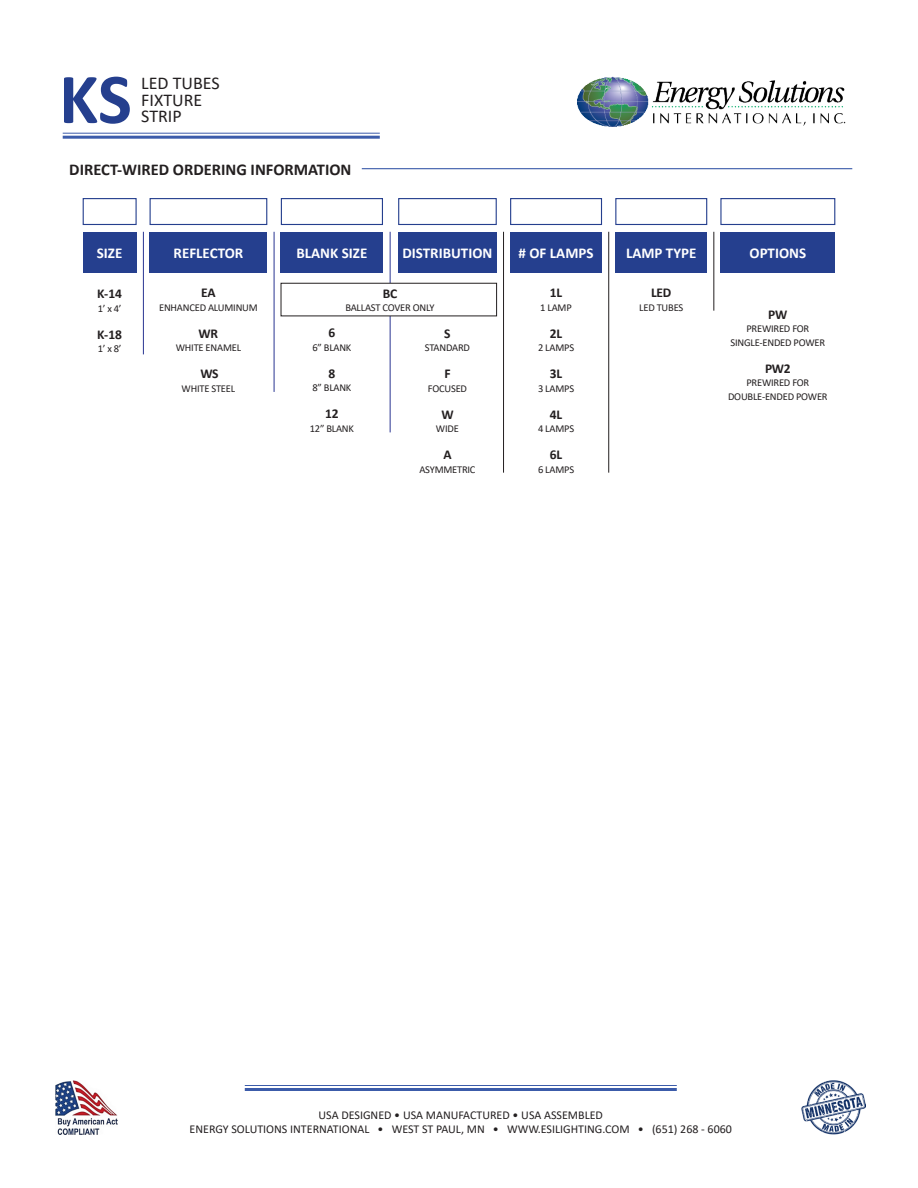
<style>
.page{position:relative;width:918px;height:1188px;background:#fff}
.page>*{position:absolute;margin:0;border:0;box-sizing:border-box;transform-origin:0 0}
.t1{font:700 72px "Calibri";color:#253f8e}
.t2{font:18px "Calibri";color:#231f20}
.t3{font:700 16.5px "Calibri";color:#231f20}
.t4{font:700 15px "Calibri";color:#fff}
.t5{font:700 13.5px "Calibri";letter-spacing:-.02em;color:#231f20}
.t6{font:12px "Calibri";color:#231f20}
.t7{font:10.5px "Calibri";letter-spacing:-.02em;color:#231f20}
</style>
<div class="page">
<hr style="left:390px;top:232px;width:1px;height:200px;background:#293592">
<div style="left:281px;top:283px;width:216px;height:33px;background:#fff"></div>
<div style="left:281px;top:283px;width:216px;height:33px;border:1px solid #231f20"></div>
<img style="left:56px;top:1081px;width:62px;height:54px">
<img style="left:801px;top:1081px;width:65px;height:54px">
<img style="left:577px;top:76px;width:269px;height:51px">
<hr style="left:245px;top:1085px;width:432px;height:1px;background:#3c5caa">
<hr style="left:245px;top:1088px;width:432px;height:3px;background:#3c5caa">
<hr style="left:362px;top:168px;width:490px;height:1px;background:#3c5caa">
<hr style="left:63px;top:133px;width:317px;height:1px;background:#3c5caa">
<hr style="left:63px;top:136px;width:317px;height:3px;background:#3c5caa">
<div style="left:83px;top:232px;width:54px;height:40px;background:#253f8e"></div>
<div style="left:281px;top:232px;width:102px;height:40px;background:#253f8e"></div>
<div style="left:398px;top:232px;width:99px;height:40px;background:#253f8e"></div>
<div style="left:510px;top:232px;width:92px;height:40px;background:#253f8e"></div>
<hr style="left:143px;top:232px;width:1px;height:122px;background:#293592">
<hr style="left:503px;top:232px;width:1px;height:241px;background:#231f20">
<div style="left:83px;top:198px;width:54px;height:27px;border:1px solid #253f8e"></div>
<div style="left:281px;top:198px;width:102px;height:27px;border:1px solid #253f8e"></div>
<div style="left:398px;top:198px;width:99px;height:27px;border:1px solid #253f8e"></div>
<div style="left:510px;top:198px;width:92px;height:27px;border:1px solid #253f8e"></div>
<div style="left:150px;top:232px;width:117px;height:40px;background:#253f8e"></div>
<div style="left:150px;top:198px;width:117px;height:27px;border:1px solid #253f8e"></div>
<hr style="left:274px;top:232px;width:1px;height:160px;background:#293592">
<div style="left:615px;top:232px;width:92px;height:40px;background:#253f8e"></div>
<hr style="left:608px;top:232px;width:1px;height:241px;background:#231f20">
<div style="left:615px;top:198px;width:92px;height:27px;border:1px solid #253f8e"></div>
<div style="left:720px;top:232px;width:115px;height:40px;background:#253f8e"></div>
<hr style="left:714px;top:232px;width:1px;height:79px;background:#231f20">
<div style="left:720px;top:198px;width:115px;height:27px;border:1px solid #253f8e"></div>
<p class="t1" style="left:59px;top:48px;width:74px">KS</p>
<p class="t2" style="left:141px;top:71px;width:80px">LED TUBES</p>
<p class="t2" style="left:141px;top:87px;width:63px">FIXTURE</p>
<p class="t2" style="left:141px;top:104px;width:42px">STRIP</p>
<p class="t3" style="left:69px;top:157px;width:284px">DIRECT-WIRED ORDERING INFORMATION</p>
<p class="t4" style="left:97px;top:242px;width:27px">SIZE</p>
<p class="t5" style="left:97px;top:284px;width:26px">K-14</p>
<p class="t7" style="left:98px;top:301px;width:25px">1’ x 4’</p>
<p class="t5" style="left:97px;top:325px;width:26px">K-18</p>
<p class="t7" style="left:98px;top:341px;width:25px">1’ x 8’</p>
<p class="t4" style="left:174px;top:242px;width:71px">REFLECTOR</p>
<p class="t5" style="left:201px;top:283px;width:16px">EA</p>
<p class="t7" style="left:159px;top:300px;width:100px">ENHANCED ALUMINUM</p>
<p class="t5" style="left:199px;top:324px;width:21px">WR</p>
<p class="t7" style="left:176px;top:341px;width:67px">WHITE ENAMEL</p>
<p class="t5" style="left:200px;top:364px;width:20px">WS</p>
<p class="t7" style="left:182px;top:381px;width:55px">WHITE STEEL</p>
<p class="t4" style="left:296px;top:242px;width:72px">BLANK SIZE</p>
<p class="t4" style="left:403px;top:242px;width:91px">DISTRIBUTION</p>
<p class="t5" style="left:383px;top:284px;width:16px">BC</p>
<p class="t7" style="left:345px;top:300px;width:91px">BALLAST COVER ONLY</p>
<p class="t5" style="left:328px;top:323px;width:8px">6</p>
<p class="t7" style="left:312px;top:340px;width:41px">6” BLANK</p>
<p class="t5" style="left:328px;top:364px;width:8px">8</p>
<p class="t7" style="left:312px;top:380px;width:41px">8” BLANK</p>
<p class="t5" style="left:325px;top:404px;width:15px">12</p>
<p class="t7" style="left:310px;top:421px;width:46px">12” BLANK</p>
<p class="t5" style="left:444px;top:324px;width:8px">S</p>
<p class="t7" style="left:425px;top:340px;width:46px">STANDARD</p>
<p class="t5" style="left:444px;top:364px;width:8px">F</p>
<p class="t7" style="left:428px;top:381px;width:41px">FOCUSED</p>
<p class="t5" style="left:441px;top:405px;width:14px">W</p>
<p class="t7" style="left:436px;top:421px;width:24px">WIDE</p>
<p class="t5" style="left:443px;top:445px;width:10px">A</p>
<p class="t7" style="left:419px;top:462px;width:58px">ASYMMETRIC</p>
<p class="t4" style="left:519px;top:242px;width:76px"># OF LAMPS</p>
<p class="t5" style="left:550px;top:283px;width:14px">1L</p>
<p class="t7" style="left:540px;top:300px;width:33px">1 LAMP</p>
<p class="t5" style="left:550px;top:324px;width:14px">2L</p>
<p class="t7" style="left:538px;top:340px;width:38px">2 LAMPS</p>
<p class="t5" style="left:550px;top:364px;width:14px">3L</p>
<p class="t7" style="left:538px;top:381px;width:38px">3 LAMPS</p>
<p class="t5" style="left:550px;top:405px;width:14px">4L</p>
<p class="t7" style="left:538px;top:421px;width:38px">4 LAMPS</p>
<p class="t5" style="left:550px;top:445px;width:14px">6L</p>
<p class="t7" style="left:538px;top:462px;width:38px">6 LAMPS</p>
<p class="t4" style="left:626px;top:242px;width:72px">LAMP TYPE</p>
<p class="t5" style="left:651px;top:283px;width:22px">LED</p>
<p class="t7" style="left:639px;top:300px;width:46px">LED TUBES</p>
<p class="t4" style="left:750px;top:242px;width:58px">OPTIONS</p>
<p class="t5" style="left:768px;top:305px;width:21px">PW</p>
<p class="t7" style="left:746px;top:322px;width:64px">PREWIRED FOR</p>
<p class="t7" style="left:731px;top:335px;width:96px">SINGLE-ENDED POWER</p>
<p class="t5" style="left:765px;top:359px;width:27px">PW2</p>
<p class="t7" style="left:746px;top:376px;width:64px">PREWIRED FOR</p>
<p class="t7" style="left:728px;top:389px;width:101px">DOUBLE-ENDED POWER</p>
<p class="t6" style="left:319px;top:1106px;width:286px">USA DESIGNED • USA MANUFACTURED • USA ASSEMBLED</p>
<p class="t6" style="left:190px;top:1121px;width:544px">ENERGY SOLUTIONS INTERNATIONAL • WEST ST PAUL, MN • WWW.ESILIGHTING.COM • (651) 268 - 6060</p>
</div>
